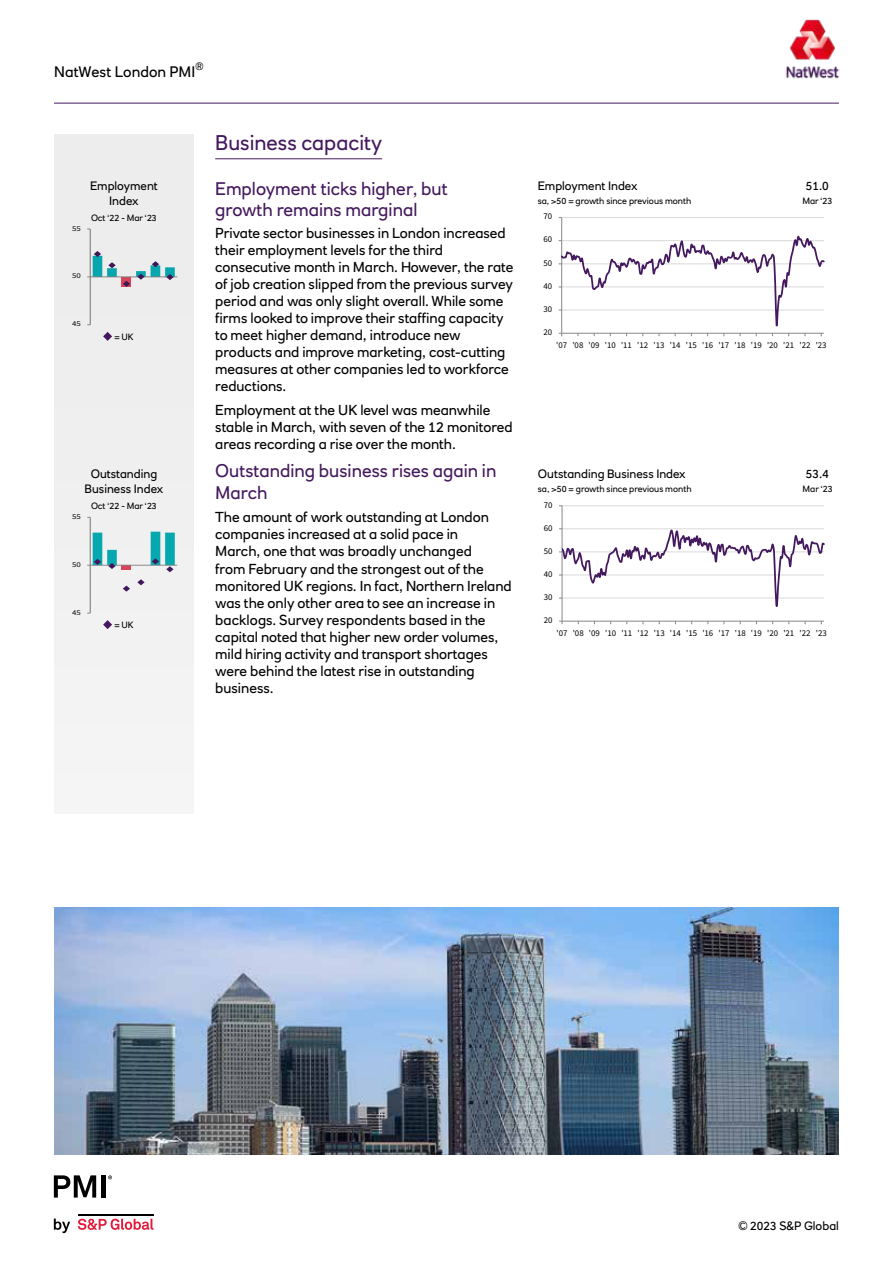
<style>
.page{position:relative;width:893px;height:1263px;background:#fff}
.page>*{position:absolute;margin:0;border:0;box-sizing:border-box;transform-origin:0 0}
.t1{font:21px "RN House Sans";color:#44195e}
.t2{font:18px/21.6px "RN House Sans";color:#44195e}
.t3{font:15px "RN House Sans";letter-spacing:.005em;color:#000}
.t4{font:14.25px/17.1px "RN House Sans";color:#000}
.t5{font:12px/14.4px "RN House Sans";color:#000;text-align:center}
.t6{font:10.5px "RN House Sans";color:#000}
.t7{font:9px "RN House Sans";color:#000}
.t8{font:8.85px "Source Sans Pro";letter-spacing:-.005em;color:#000}
.t9{font:7.35px "Source Sans Pro";letter-spacing:.005em;color:#000;scale:1.2 1}
.t10{font:7.35px "Source Sans Pro";letter-spacing:.005em;color:#000;scale:1.21 1}
</style>
<div class="page">
<hr style="left:54px;top:103px;width:785px;height:1px;background:#44195e">
<hr style="left:54px;top:1154px;width:785px;height:1px;background:#44195e">
<img style="left:785px;top:19px;width:55px;height:60px">
<svg style="left:54px;top:1218px;width:16px;height:15px"></svg>
<svg style="left:78px;top:1218px;width:75px;height:12px"></svg>
<hr style="left:78px;top:1213px;width:75px;height:2px;background:#000">
<svg style="left:54px;top:1175px;width:42px;height:22px"></svg>
<div style="left:101px;top:1175px;width:5px;height:22px;background:#000"></div>
<svg style="left:108px;top:1175px;width:4px;height:4px"></svg>
<div style="left:54px;top:134px;width:140px;height:680px;background:#ededed"></div>
<hr style="left:215px;top:159px;width:167px;height:1px;background:#44195e">
<hr style="left:562px;top:217px;width:262px;height:1px;background:#d9d9d9">
<hr style="left:561px;top:218px;width:1px;height:115px;background:#868686">
<svg style="left:559px;top:233px;width:265px;height:103px"></svg>
<hr style="left:90px;top:229px;width:1px;height:96px;background:#868686">
<hr style="left:90px;top:277px;width:87px;height:1px;background:#868686">
<svg style="left:87px;top:251px;width:88px;height:36px"></svg>
<hr style="left:562px;top:505px;width:262px;height:1px;background:#d9d9d9">
<hr style="left:562px;top:506px;width:1px;height:115px;background:#868686">
<hr style="left:562px;top:621px;width:262px;height:1px;background:#868686">
<svg style="left:559px;top:528px;width:266px;height:81px"></svg>
<hr style="left:90px;top:517px;width:1px;height:96px;background:#868686">
<hr style="left:90px;top:565px;width:87px;height:1px;background:#868686">
<svg style="left:123px;top:586px;width:7px;height:6px"></svg>
<svg style="left:137px;top:579px;width:8px;height:6px"></svg>
<svg style="left:87px;top:532px;width:88px;height:40px"></svg>
<svg style="left:103px;top:332px;width:9px;height:9px"></svg>
<svg style="left:103px;top:620px;width:9px;height:9px"></svg>
<img style="left:54px;top:908px;width:785px;height:246px">
<p class="t6" style="left:196px;top:59px;width:10px">®</p>
<p class="t3" style="left:54px;top:63px;width:143px">NatWest London PMI</p>
<p class="t5" style="left:90px;top:179px;width:69px">Employment<br>Index</p>
<p class="t9" style="left:72px;top:223px;width:9px">55</p>
<p class="t7" style="left:91px;top:212px;width:67px">Oct ‘22 - Mar ‘23</p>
<p class="t9" style="left:72px;top:271px;width:9px">50</p>
<p class="t9" style="left:72px;top:319px;width:9px">45</p>
<p class="t7" style="left:114px;top:331px;width:21px">= UK</p>
<p class="t5" style="left:85px;top:467px;width:80px">Outstanding<br>Business Index</p>
<p class="t7" style="left:91px;top:500px;width:67px">Oct ‘22 - Mar ‘23</p>
<p class="t10" style="left:72px;top:512px;width:9px">55</p>
<p class="t10" style="left:72px;top:560px;width:9px">50</p>
<p class="t10" style="left:72px;top:607px;width:9px">45</p>
<p class="t7" style="left:114px;top:619px;width:21px">= UK</p>
<h1 class="t1" style="left:215px;top:130px;width:168px">Business capacity</h1>
<p class="t2" style="left:215px;top:177px;width:234px">Employment ticks higher, but growth remains marginal</p>
<p class="t4" style="left:215px;top:224px;width:300px">Private sector businesses in London increased their employment levels for the third consecutive month in March. However, the rate of job creation slipped from the previous survey period and was only slight overall. While some firms looked to improve their staffing capacity to meet higher demand, introduce new products and improve marketing, cost-cutting measures at other companies led to workforce reductions.</p>
<p class="t4" style="left:215px;top:401px;width:299px">Employment at the UK level was meanwhile stable in March, with seven of the 12 monitored areas recording a rise over the month.</p>
<p class="t2" style="left:215px;top:460px;width:283px">Outstanding business rises again in<br>March</p>
<p class="t4" style="left:215px;top:508px;width:298px">The amount of work outstanding at London companies increased at a solid pace in<br>March, one that was broadly unchanged<br>from February and the strongest out of the monitored UK regions. In fact, Northern Ireland was the only other area to see an increase in backlogs. Survey respondents based in the capital noted that higher new order volumes, mild hiring activity and transport shortages were behind the latest rise in outstanding business.</p>
<p class="t5" style="left:538px;top:179px;width:101px">Employment Index</p>
<p class="t7" style="left:538px;top:195px;width:155px">sa, &gt;50 = growth since previous month</p>
<p class="t8" style="left:544px;top:211px;width:10px">70</p>
<p class="t8" style="left:544px;top:234px;width:10px">60</p>
<p class="t8" style="left:544px;top:257px;width:10px">50</p>
<p class="t8" style="left:544px;top:280px;width:10px">40</p>
<p class="t8" style="left:544px;top:303px;width:10px">30</p>
<p class="t8" style="left:544px;top:327px;width:10px">20</p>
<p class="t5" style="left:806px;top:179px;width:25px">51.0</p>
<p class="t7" style="left:802px;top:195px;width:32px">Mar ‘23</p>
<p class="t8" style="left:556px;top:340px;width:272px">'07 '08 '09 '10 '11 '12 '13 '14 '15 '16 '17 '18 '19 '20 '21 '22 '23</p>
<p class="t5" style="left:538px;top:467px;width:149px">Outstanding Business Index</p>
<p class="t7" style="left:538px;top:483px;width:155px">sa, &gt;50 = growth since previous month</p>
<p class="t8" style="left:544px;top:499px;width:10px">70</p>
<p class="t8" style="left:544px;top:522px;width:10px">60</p>
<p class="t8" style="left:544px;top:545px;width:10px">50</p>
<p class="t8" style="left:544px;top:568px;width:10px">40</p>
<p class="t8" style="left:544px;top:591px;width:10px">30</p>
<p class="t8" style="left:544px;top:614px;width:10px">20</p>
<p class="t5" style="left:806px;top:467px;width:25px">53.4</p>
<p class="t7" style="left:803px;top:483px;width:32px">Mar ‘23</p>
<p class="t8" style="left:556px;top:628px;width:272px">'07 '08 '09 '10 '11 '12 '13 '14 '15 '16 '17 '18 '19 '20 '21 '22 '23</p>
<p class="t5" style="left:739px;top:1218px;width:102px">© 2023 S&amp;P Global</p>
</div>
